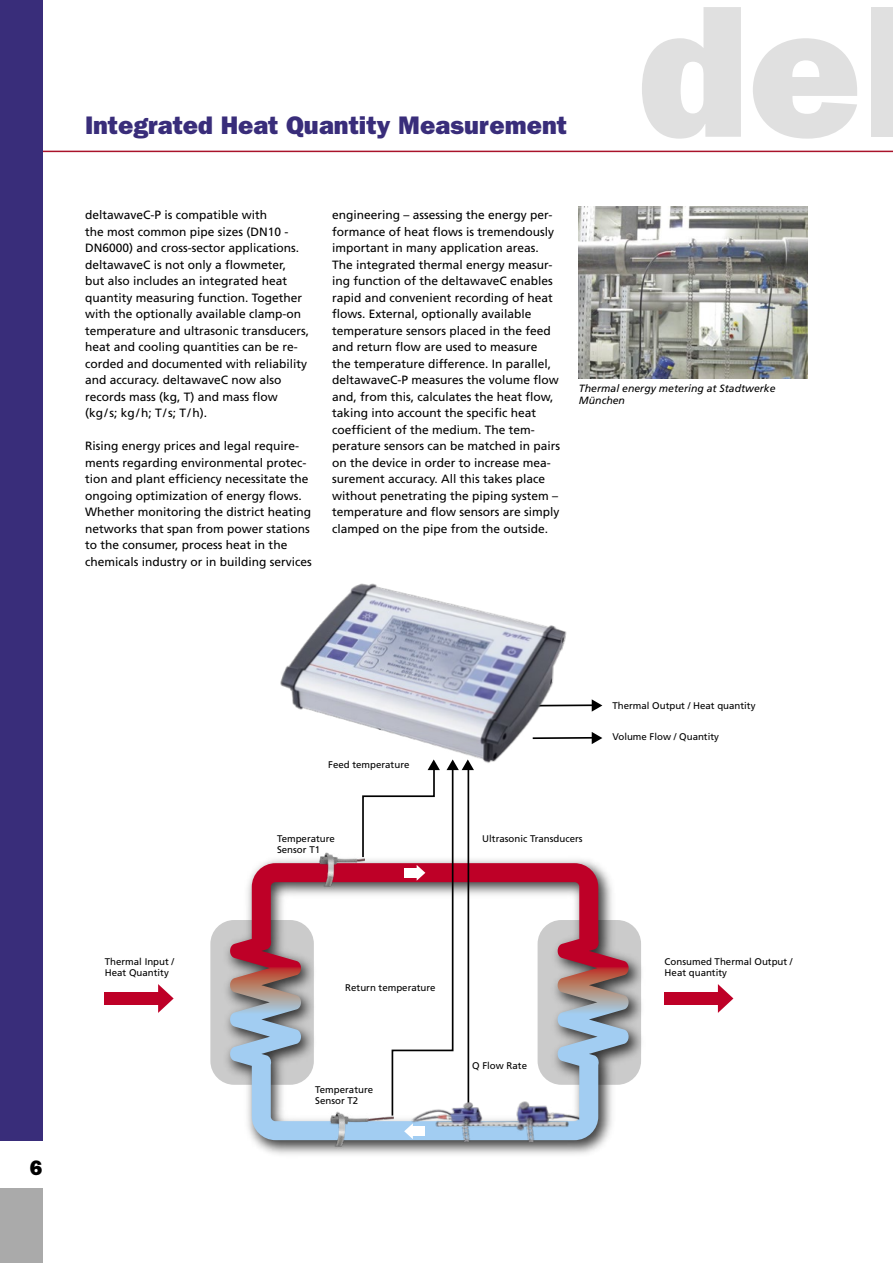
<style>
.page{position:relative;width:893px;height:1263px;background:#fff}
.page>*{position:absolute;margin:0;border:0;box-sizing:border-box;transform-origin:0 0}
.Head1{font:800 189px "Franklin Gothic";color:#e0e0e0}
.Head1-2{font:800 25.5px "Franklin Gothic";color:#392d7a}
.t1{font:800 21px "Franklin Gothic";color:#000}
.t2{font:12px/16.5px "Frutiger";color:#000}
.Bildtext{font:italic 10.5px/12px "Frutiger";color:#000}
.Text_in_Grafik{font:9.75px/11.1px "Frutiger";color:#000}
</style>
<div class="page">
<div style="left:210px;top:920px;width:104px;height:165px;background:#cbcbcb;border-radius:24px"></div>
<hr style="left:533px;top:704px;width:60px;height:2px;background:#000">
<svg style="left:592px;top:699px;width:10px;height:13px"></svg>
<hr style="left:533px;top:737px;width:60px;height:2px;background:#000">
<svg style="left:592px;top:732px;width:10px;height:12px"></svg>
<img style="left:219px;top:859px;width:423px;height:296px">
<svg style="left:230px;top:863px;width:46px;height:187px"></svg>
<svg style="left:404px;top:1123px;width:4px;height:16px"></svg>
<svg style="left:362px;top:769px;width:112px;height:348px"></svg>
<img style="left:287px;top:835px;width:77px;height:56px">
<img style="left:298px;top:1095px;width:96px;height:56px">
<img style="left:408px;top:1097px;width:171px;height:45px">
<svg style="left:158px;top:984px;width:16px;height:29px"></svg>
<svg style="left:718px;top:984px;width:15px;height:29px"></svg>
<div style="left:105px;top:992px;width:54px;height:13px;background:#be0027"></div>
<div style="left:665px;top:992px;width:54px;height:13px;background:#be0027"></div>
<svg style="left:43px;top:150px;width:850px;height:3px"></svg>
<img style="left:578px;top:206px;width:230px;height:173px">
<img style="left:280px;top:583px;width:290px;height:186px">
<div style="left:0;top:0;width:43px;height:1141px;background:#392d7a"></div>
<div style="left:0;top:1188px;width:43px;height:75px;background:#aaa"></div>
<p class="Head1-2" style="left:85px;top:110px;width:484px">Integrated Heat Quantity Measurement</p>
<p class="Head1" style="left:639px;top:-39px;width:281px">del</p>
<p class="t2" style="left:85px;top:206px;width:226px">deltawaveC-P is compatible with<br>the most common pipe sizes (DN10 - DN6000) and cross-sector applications. deltawaveC is not only a flowmeter,<br>but also includes an integrated heat quantity measuring function. Together with the optionally available clamp-on temperature and ultrasonic transducers, heat and cooling quantities can be re&shy;corded and documented with reliability and accuracy. deltawaveC now also records mass (kg, T) and mass flow (kg/s; kg/h; T/s; T/h).</p>
<p class="t2" style="left:85px;top:437px;width:228px">Rising energy prices and legal require&shy;ments regarding environmental protec&shy;tion and plant efficiency necessitate the ongoing optimization of energy flows.<br>Whether monitoring the district heating networks that span from power stations to the consumer, process heat in the chemicals industry or in building services</p>
<p class="t2" style="left:332px;top:206px;width:230px">engineering – assessing the energy per&shy;formance of heat flows is tremendously important in many application areas.<br>The integrated thermal energy measur&shy;ing function of the deltawaveC enables rapid and convenient recording of heat flows. External, optionally available temperature sensors placed in the feed and return flow are used to measure<br>the temperature difference. In parallel, deltawaveC-P measures the volume flow and, from this, calculates the heat flow, taking into account the specific heat coefficient of the medium. The tem&shy;perature sensors can be matched in pairs on the device in order to increase mea&shy;surement accuracy. All this takes place without penetrating the piping system – temperature and flow sensors are simply clamped on the pipe from the outside.</p>
<p class="Bildtext" style="left:579px;top:382px;width:198px">Thermal energy metering at Stadtwerke<br>München</p>
<h3 class="t1" style="left:30px;top:1155px;width:14px">6</h3>
<p class="Text_in_Grafik" style="left:328px;top:759px;width:83px">Feed temperature</p>
<p class="Text_in_Grafik" style="left:277px;top:833px;width:59px">Temperature<br>Sensor T1</p>
<p class="Text_in_Grafik" style="left:612px;top:700px;width:145px">Thermal Output / Heat quantity</p>
<p class="Text_in_Grafik" style="left:612px;top:731px;width:108px">Volume Flow / Quantity</p>
<p class="Text_in_Grafik" style="left:482px;top:833px;width:102px">Ultrasonic Transducers</p>
<p class="Text_in_Grafik" style="left:105px;top:956px;width:71px">Thermal Input /<br>Heat Quantity</p>
<p class="Text_in_Grafik" style="left:665px;top:956px;width:129px">Consumed Thermal Output /<br>Heat quantity</p>
<p class="Text_in_Grafik" style="left:345px;top:982px;width:92px">Return temperature</p>
<p class="Text_in_Grafik" style="left:315px;top:1083px;width:59px">Temperature<br>Sensor T2</p>
<p class="Text_in_Grafik" style="left:472px;top:1060px;width:56px">Q Flow Rate</p>
</div>
